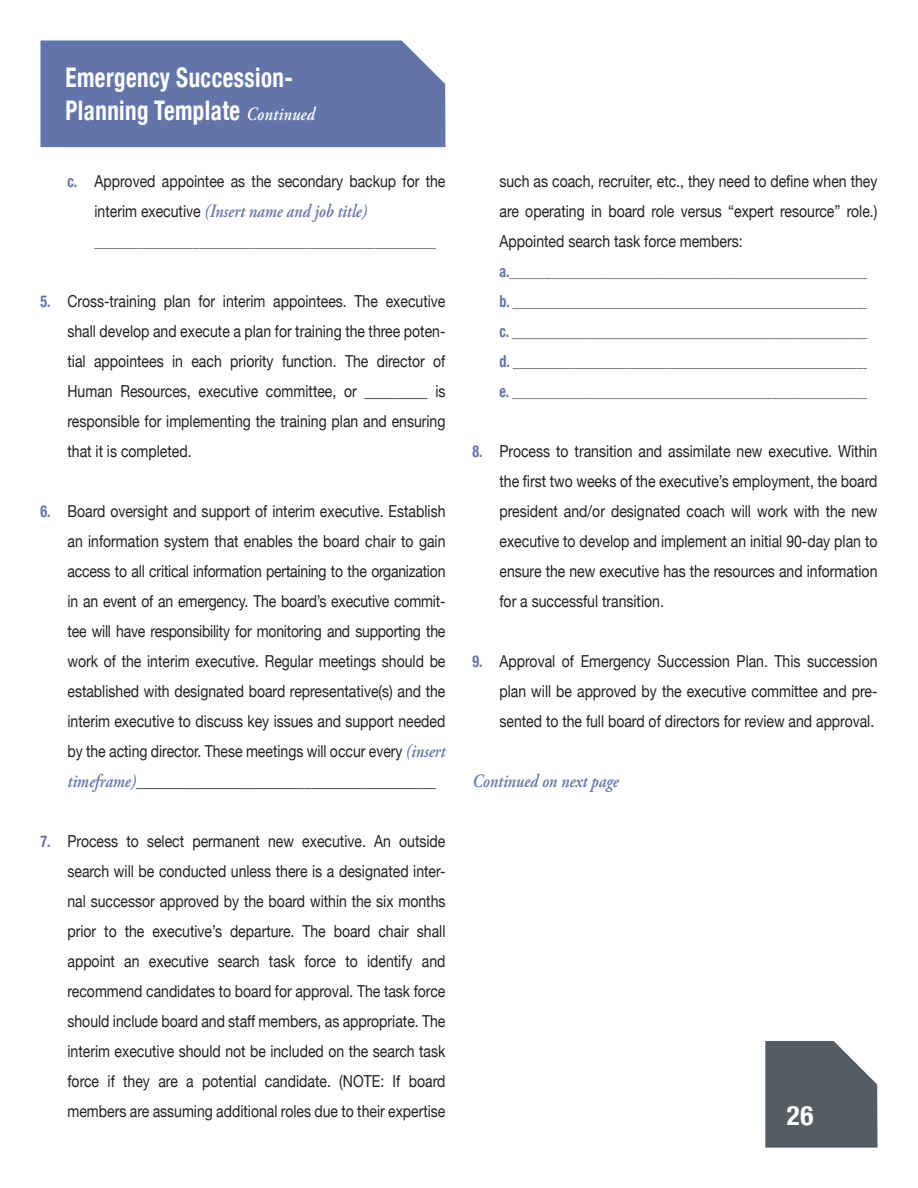
<style>
.page{position:relative;width:918px;height:1188px;background:#fff}
.page>*{position:absolute;margin:0;border:0;box-sizing:border-box;transform-origin:0 0}
.t1{font:700 condensed 27px "Helvetica Neue";letter-spacing:.02em;color:#fff;scale:.85 1}
.t2{font:700 condensed 27px "Helvetica Neue";letter-spacing:.02em;color:#fff}
.t3{font:italic 600 18.75px "Adobe Garamond Pro";color:#6275ab;scale:.85 1}
.t4{font:16.5px/30px "Helvetica Neue";color:#231f20;text-align:justify;scale:.85 1}
.t5{font:16.5px "Helvetica Neue";color:#555d64;scale:.85 1}
.s1{font-family:"Adobe Garamond Pro";font-weight:600;font-style:italic;font-stretch:normal;font-size:18.75px}
.s2{font-weight:700;font-stretch:condensed;color:#6275ab}
.s3{font-family:"Helvetica Neue";font-weight:400;font-style:normal;font-size:16.5px;color:#231f20}
.s4{font-family:"Adobe Garamond Pro";font-weight:600;font-style:italic;font-size:18.75px;color:#6275ab}
</style>
<div class="page">
<svg style="left:765px;top:1041px;width:113px;height:107px;background:#646b72"></svg>
<div style="left:40px;top:40px;width:406px;height:107px;background:#6275ab"></div>
<p class="t1" style="left:66px;top:61px;width:269px">Emergency Succession-</p>
<p class="t1" style="left:66px;top:94px;width:295px">Planning Template <span class="s1">Continued</span></p>
<p class="t4" style="left:68px;top:166px;width:446px"><span class="s2">c.</span> Approved appointee as the secondary backup for the</p>
<p class="t3" style="left:94px;top:200px;width:322px"><span class="s3">interim executive</span> (Insert name and job title)</p>
<p class="t5" style="left:94px;top:231px;width:414px">__________________________________________________</p>
<p class="t4" style="left:67px;top:286px;width:446px;text-indent:-27px"><span class="s2">5.</span> Cross-training plan for interim appointees. The executive shall develop and execute a plan for training the three poten&shy;tial appointees in each priority function. The director of Human Resources, executive committee, or _________ is responsible for implementing the training plan and ensuring that it is completed.</p>
<p class="t4" style="left:67px;top:496px;width:446px;text-indent:-27px"><span class="s2">6.</span> Board oversight and support of interim executive. Establish an information system that enables the board chair to gain access to all critical information pertaining to the organization in an event of an emergency. The board’s executive commit&shy;tee will have responsibility for monitoring and supporting the work of the interim executive. Regular meetings should be established with designated board representative(s) and the interim executive to discuss key issues and support needed by the acting director. These meetings will occur every <span class="s4">(insert timeframe)</span>___________________________________________.</p>
<p class="t4" style="left:67px;top:826px;width:446px;text-indent:-27px"><span class="s2">7.</span> Process to select permanent new executive. An outside search will be conducted unless there is a designated inter&shy;nal successor approved by the board within the six months prior to the executive’s departure. The board chair shall appoint an executive search task force to identify and recommend candidates to board for approval. The task force should include board and staff members, as appropriate. The interim executive should not be included on the search task force if they are a potential candidate. (NOTE: If board members are assuming additional roles due to their expertise</p>
<p class="t4" style="left:499px;top:166px;width:446px">such as coach, recruiter, etc., they need to define when they are operating in board role versus “expert resource” role.)<br>Appointed search task force members:</p>
<p class="t5" style="left:499px;top:261px;width:442px"><span class="s2">a.</span>____________________________________________________</p>
<p class="t5" style="left:499px;top:291px;width:446px"><span class="s2">b.</span> ____________________________________________________</p>
<p class="t5" style="left:499px;top:321px;width:445px"><span class="s2">c.</span> ____________________________________________________</p>
<p class="t5" style="left:499px;top:351px;width:446px"><span class="s2">d.</span> ____________________________________________________</p>
<p class="t5" style="left:499px;top:381px;width:445px"><span class="s2">e.</span> ____________________________________________________</p>
<p class="t4" style="left:499px;top:436px;width:446px;text-indent:-27px"><span class="s2">8.</span> Process to transition and assimilate new executive. Within the first two weeks of the executive’s employment, the board president and/or designated coach will work with the new executive to develop and implement an initial 90-day plan to ensure the new executive has the resources and information for a successful transition.</p>
<p class="t4" style="left:499px;top:646px;width:446px;text-indent:-27px"><span class="s2">9.</span> Approval of Emergency Succession Plan. This succession plan will be approved by the executive committee and pre&shy;sented to the full board of directors for review and approval.</p>
<p class="t3" style="left:472px;top:770px;width:173px">Continued on next page</p>
<p class="t2" style="left:787px;top:1099px;width:28px">26</p>
</div>
